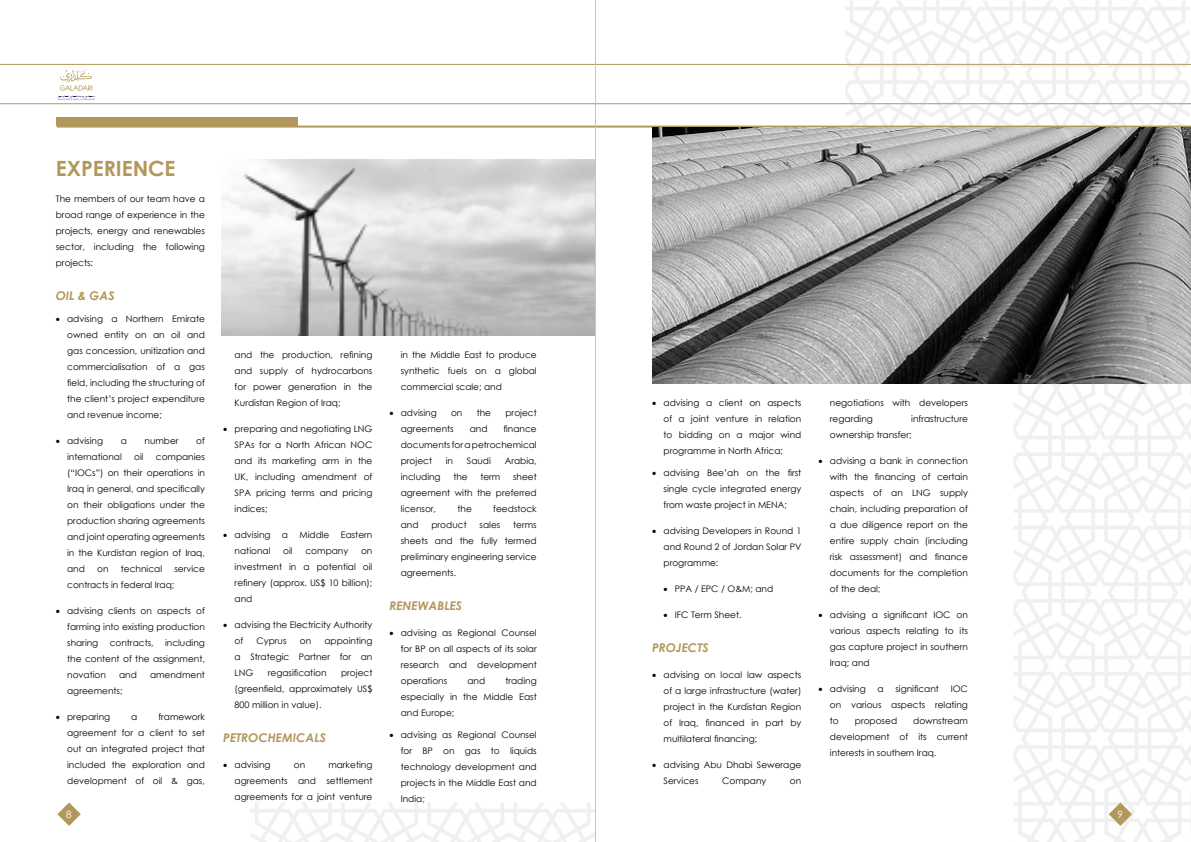
<style>
.page{position:relative;width:1191px;height:842px;background:#fff}
.page>*{position:absolute;margin:0;border:0;box-sizing:border-box;transform-origin:0 0}
.t1{font:700 21px "Century Gothic";color:#b2975a}
.t2{font:italic 700 12px "Century Gothic";color:#b2975a}
.t3{font:10px "Century Gothic";color:#fff}
.t4{font:9px/16px "Century Gothic";color:#000;text-align:justify}
</style>
<div class="page">
<svg style="left:0;top:64px;width:1191px;height:40px"></svg>
<svg style="left:57px;top:69px;width:38px;height:31px"></svg>
<svg style="left:57px;top:802px;width:24px;height:24px"></svg>
<svg style="left:250px;top:803px;width:345px;height:39px"></svg>
<svg style="left:845px;top:1px;width:345px;height:125px"></svg>
<div style="left:57px;top:117px;width:241px;height:9px;background:#b2975a"></div>
<hr style="left:57px;top:126px;width:1134px;height:2px;background:#b2975a">
<img style="left:221px;top:160px;width:374px;height:176px">
<img style="left:652px;top:128px;width:539px;height:255px">
<svg style="left:1013px;top:373px;width:178px;height:469px"></svg>
<hr style="left:595px;top:0;width:1px;height:842px;background:#d4c3a0">
<h1 class="t1" style="left:56px;top:153px;width:121px">EXPERIENCE</h1>
<p class="t4" style="left:56px;top:191px;width:151px">The members of our team have a broad range of experience in the projects, energy and renewables sector, including the following projects:</p>
<h2 class="t2" style="left:56px;top:287px;width:60px">OIL &amp; GAS</h2>
<p class="t4" style="left:67px;top:311px;width:139px;text-indent:-11px">• advising a Northern Emirate owned entity on an oil and gas concession, unitization and commercialisation of a gas field, including the structuring of the client’s project expenditure and revenue income;</p>
<p class="t4" style="left:56px;top:433px;width:49px">• advising</p>
<p class="t4" style="left:121px;top:433px;width:8px">a</p>
<p class="t4" style="left:144px;top:433px;width:36px">number</p>
<p class="t4" style="left:196px;top:433px;width:10px">of</p>
<p class="t4" style="left:67px;top:449px;width:56px">international</p>
<p class="t4" style="left:134px;top:449px;width:11px">oil</p>
<p class="t4" style="left:67px;top:449px;width:139px;text-indent:89px">companies (“IOCs”) on their operations in Iraq in general, and specifically on their obligations under the production sharing agreements and joint operating agreements in the Kurdistan region of Iraq, and</p>
<p class="t4" style="left:97px;top:561px;width:13px">on</p>
<p class="t4" style="left:121px;top:561px;width:43px">technical</p>
<p class="t4" style="left:174px;top:561px;width:32px">service</p>
<p class="t4" style="left:67px;top:577px;width:109px">contracts in federal Iraq;</p>
<p class="t4" style="left:67px;top:603px;width:139px;text-indent:-11px">• advising clients on aspects of farming into existing production sharing</p>
<p class="t4" style="left:67px;top:635px;width:139px;text-indent:98px">including the content of the assignment, novation</p>
<p class="t4" style="left:110px;top:635px;width:45px">contracts,</p>
<p class="t4" style="left:119px;top:667px;width:19px">and</p>
<p class="t4" style="left:150px;top:667px;width:56px">amendment</p>
<p class="t4" style="left:67px;top:683px;width:57px">agreements;</p>
<p class="t4" style="left:56px;top:709px;width:56px">• preparing</p>
<p class="t4" style="left:131px;top:709px;width:8px">a</p>
<p class="t4" style="left:67px;top:709px;width:139px;text-indent:91px">framework agreement for a client to set out an integrated project that included the exploration and development of oil &amp; gas,</p>
<p class="t4" style="left:235px;top:347px;width:139px">and the production, refining and supply of hydrocarbons for power generation in the Kurdistan Region of Iraq;</p>
<p class="t4" style="left:235px;top:421px;width:139px;text-indent:-11px">• preparing and negotiating LNG SPAs for a North African NOC and its marketing arm in the UK, including amendment of SPA pricing terms and pricing indices;</p>
<p class="t4" style="left:223px;top:527px;width:49px">• advising</p>
<p class="t4" style="left:282px;top:527px;width:8px">a</p>
<p class="t4" style="left:299px;top:527px;width:32px">Middle</p>
<p class="t4" style="left:341px;top:527px;width:33px">Eastern</p>
<p class="t4" style="left:235px;top:543px;width:37px">national</p>
<p class="t4" style="left:283px;top:543px;width:11px">oil</p>
<p class="t4" style="left:305px;top:543px;width:44px">company</p>
<p class="t4" style="left:235px;top:543px;width:139px;text-indent:126px">on investment in a potential oil refinery (approx. US$ 10 billion); and</p>
<p class="t4" style="left:235px;top:617px;width:139px;text-indent:-11px">• advising the Electricity Authority of</p>
<p class="t4" style="left:235px;top:633px;width:139px;text-indent:90px">appointing a Strategic Partner for an LNG</p>
<p class="t4" style="left:256px;top:633px;width:31px">Cyprus</p>
<p class="t4" style="left:300px;top:633px;width:13px">on</p>
<p class="t4" style="left:235px;top:665px;width:139px;text-indent:106px">project (greenfield, approximately US$ 800 million in value).</p>
<h2 class="t2" style="left:223px;top:729px;width:104px">PETROCHEMICALS</h2>
<p class="t4" style="left:223px;top:757px;width:49px">• advising</p>
<p class="t4" style="left:294px;top:757px;width:13px">on</p>
<p class="t4" style="left:268px;top:665px;width:60px">regasification</p>
<p class="t4" style="left:235px;top:757px;width:139px;text-indent:94px">marketing agreements and settlement agreements for a joint venture</p>
<p class="t4" style="left:401px;top:347px;width:137px">in the Middle East to produce synthetic fuels on a global commercial scale; and</p>
<p class="t4" style="left:389px;top:405px;width:49px">• advising</p>
<p class="t4" style="left:451px;top:405px;width:13px">on</p>
<p class="t4" style="left:477px;top:405px;width:16px">the</p>
<p class="t4" style="left:505px;top:405px;width:33px">project</p>
<p class="t4" style="left:401px;top:421px;width:54px">agreements</p>
<p class="t4" style="left:470px;top:421px;width:19px">and</p>
<p class="t4" style="left:401px;top:421px;width:137px;text-indent:103px">finance documents for a petrochemical project</p>
<p class="t4" style="left:446px;top:453px;width:9px">in</p>
<p class="t4" style="left:467px;top:453px;width:26px">Saudi</p>
<p class="t4" style="left:504px;top:453px;width:34px">Arabia,</p>
<p class="t4" style="left:401px;top:469px;width:41px">including</p>
<p class="t4" style="left:453px;top:469px;width:16px">the</p>
<p class="t4" style="left:480px;top:469px;width:22px">term</p>
<p class="t4" style="left:401px;top:469px;width:137px;text-indent:112px">sheet agreement with the preferred licensor,</p>
<p class="t4" style="left:457px;top:501px;width:16px">the</p>
<p class="t4" style="left:493px;top:501px;width:45px">feedstock</p>
<p class="t4" style="left:401px;top:517px;width:19px">and</p>
<p class="t4" style="left:431px;top:517px;width:37px">product</p>
<p class="t4" style="left:479px;top:517px;width:22px">sales</p>
<p class="t4" style="left:401px;top:517px;width:137px;text-indent:112px">terms sheets and the fully termed preliminary engineering service agreements.</p>
<h2 class="t2" style="left:389px;top:597px;width:74px">RENEWABLES</h2>
<p class="t4" style="left:401px;top:625px;width:137px;text-indent:-11px">• advising as Regional Counsel for BP on all aspects of its solar research and development operations</p>
<p class="t4" style="left:401px;top:673px;width:137px;text-indent:105px">trading especially in the Middle East and Europe;</p>
<p class="t4" style="left:401px;top:727px;width:137px;text-indent:-11px">• advising as Regional Counsel for BP on gas to liquids technology development and projects in the Middle East and India;</p>
<p class="t4" style="left:467px;top:673px;width:19px">and</p>
<p class="t4" style="left:663px;top:395px;width:139px;text-indent:-11px">• advising a client on aspects of a joint venture in relation to bidding on a major wind programme in North Africa;</p>
<p class="t4" style="left:663px;top:465px;width:139px;text-indent:-11px">• advising Bee’ah on the first single cycle integrated energy from waste project in MENA;</p>
<p class="t4" style="left:663px;top:523px;width:139px;text-indent:-11px">• advising Developers in Round 1 and Round 2 of Jordan Solar PV programme:</p>
<p class="t4" style="left:663px;top:581px;width:111px">• PPA / EPC / O&amp;M; and</p>
<p class="t4" style="left:663px;top:607px;width:80px">• IFC Term Sheet.</p>
<h2 class="t2" style="left:652px;top:639px;width:58px">PROJECTS</h2>
<p class="t4" style="left:663px;top:667px;width:139px;text-indent:-11px">• advising on local law aspects of a large infrastructure (water) project in the Kurdistan Region of Iraq, financed in part by multilateral financing;</p>
<p class="t4" style="left:663px;top:757px;width:139px;text-indent:-11px">• advising Abu Dhabi Sewerage<br>Services</p>
<p class="t4" style="left:722px;top:773px;width:46px">Company</p>
<p class="t4" style="left:790px;top:773px;width:13px">on</p>
<p class="t4" style="left:830px;top:395px;width:139px">negotiations with developers regarding</p>
<p class="t4" style="left:830px;top:411px;width:139px;text-indent:81px">infrastructure ownership transfer;</p>
<p class="t4" style="left:830px;top:453px;width:139px;text-indent:-11px">• advising a bank in connection with the financing of certain aspects of an LNG supply chain, including preparation of a due diligence report on the entire supply chain (including risk assessment) and finance documents for the completion of the deal;</p>
<p class="t4" style="left:830px;top:607px;width:139px;text-indent:-11px">• advising a significant IOC on various aspects relating to its gas capture project in southern Iraq; and</p>
<p class="t4" style="left:818px;top:681px;width:49px">• advising</p>
<p class="t4" style="left:877px;top:681px;width:8px">a</p>
<p class="t4" style="left:895px;top:681px;width:45px">significant</p>
<p class="t4" style="left:830px;top:681px;width:139px;text-indent:121px">IOC on various aspects relating to</p>
<p class="t4" style="left:830px;top:713px;width:139px;text-indent:83px">downstream development of its current interests in southern Iraq.</p>
<p class="t4" style="left:855px;top:713px;width:44px">proposed</p>
<p class="t3" style="left:66px;top:807px;width:7px">8</p>
<p class="t3" style="left:1117px;top:807px;width:7px">9</p>
</div>
